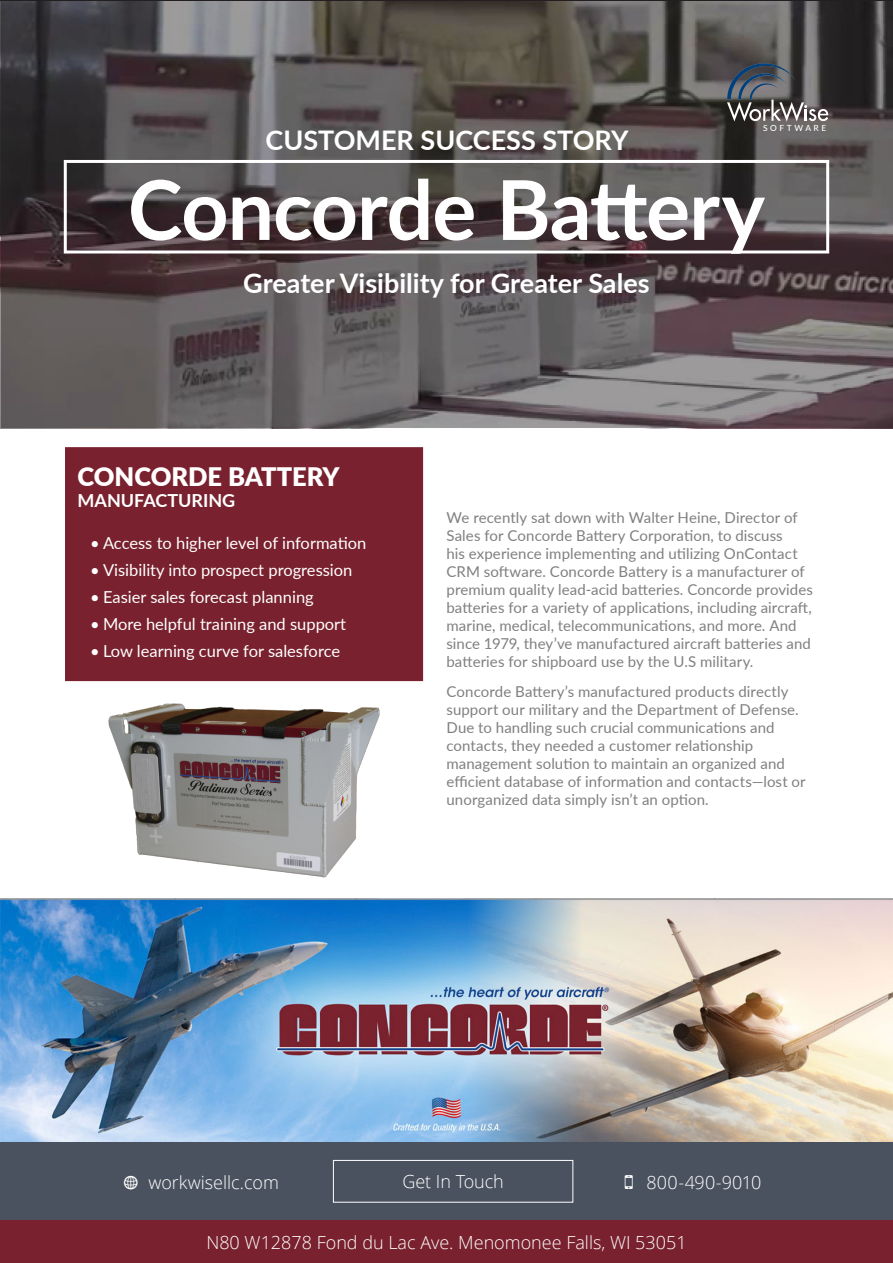
<style>
.page{position:relative;width:893px;height:1263px;background:#fff}
.page>*{position:absolute;margin:0;border:0;box-sizing:border-box;transform-origin:0 0}
.t1{font:700 82.5px "Lato";letter-spacing:-.01em;color:#fff}
.t2{font:700 27px "Lato";color:#fff}
.t3{font:900 25.5px "Lato";color:#fff}
.t4{font:300 18px "Open Sans";color:#fff}
.t5{font:700 18px "Lato";color:#fff}
.t6{font:16.5px "Lato";color:#fff}
.t7{font:15px/18px "Lato";letter-spacing:.005em;color:#7f7f7f}
.t8{font:500 8.4px "Lato";letter-spacing:.3em;color:#fff}
.s1{font-family:"Modern Pictograms";font-weight:400;font-size:21px}
</style>
<div class="page">
<svg style="left:1px;top:1px;width:891px;height:426px;background:#5a5354"></svg>
<div style="left:0;top:1141px;width:893px;height:80px;background:#4a525f"></div>
<div style="left:333px;top:1160px;width:240px;height:42px;border:1px solid #fff"></div>
<div style="left:0;top:1220px;width:893px;height:43px;background:#79212e"></div>
<svg style="left:727px;top:63px;width:101px;height:58px;background:#5f6064"></svg>
<div style="left:64px;top:160px;width:765px;height:93px;border:3px solid #fff"></div>
<div style="left:65px;top:447px;width:358px;height:234px;background:#79212e"></div>
<img style="left:108px;top:703px;width:272px;height:175px">
<img style="left:0;top:899px;width:893px;height:242px">
<p class="t2" style="left:265px;top:120px;width:365px">CUSTOMER SUCCESS STORY</p>
<p class="t8" style="left:763px;top:122px;width:65px">SOFTWARE</p>
<p class="t1" style="left:128px;top:149px;width:639px">Concorde Battery</p>
<p class="t2" style="left:243px;top:263px;width:408px">Greater Visibility for Greater Sales</p>
<p class="t3" style="left:78px;top:457px;width:264px">CONCORDE BATTERY</p>
<p class="t5" style="left:78px;top:487px;width:159px">MANUFACTURING</p>
<p class="t6" style="left:90px;top:531px;width:278px">• Access to higher level of information</p>
<p class="t6" style="left:90px;top:558px;width:264px">• Visibility into prospect progression</p>
<p class="t6" style="left:90px;top:585px;width:225px">• Easier sales forecast planning</p>
<p class="t6" style="left:90px;top:612px;width:257px">• More helpful training and support</p>
<p class="t6" style="left:90px;top:639px;width:251px">• Low learning curve for salesforce</p>
<p class="t7" style="left:446px;top:508px;width:368px">We recently sat down with Walter Heine, Director of Sales for Concorde Battery Corporation, to discuss<br>his experience implementing and utilizing OnContact CRM software. Concorde Battery is a manufacturer of premium quality lead-acid batteries. Concorde provides batteries for a variety of applications, including aircraft, marine, medical, telecommunications, and more. And since 1979, they’ve manufactured aircraft batteries and batteries for shipboard use by the U.S military.</p>
<p class="t7" style="left:446px;top:682px;width:361px">Concorde Battery’s manufactured products directly support our military and the Department of Defense.<br>Due to handling such crucial communications and contacts, they needed a customer relationship management solution to maintain an organized and efficient database of information and contacts—lost or unorganized data simply isn’t an option.</p>
<p class="t4" style="left:123px;top:1170px;width:158px"><span class="s1">w</span> workwisellc.com</p>
<p class="t4" style="left:402px;top:1169px;width:103px">Get In Touch</p>
<p class="t4" style="left:623px;top:1170px;width:140px"><span class="s1">O</span> 800-490-9010</p>
<p class="t4" style="left:206px;top:1230px;width:482px">N80 W12878 Fond du Lac Ave. Menomonee Falls, WI 53051</p>
</div>
